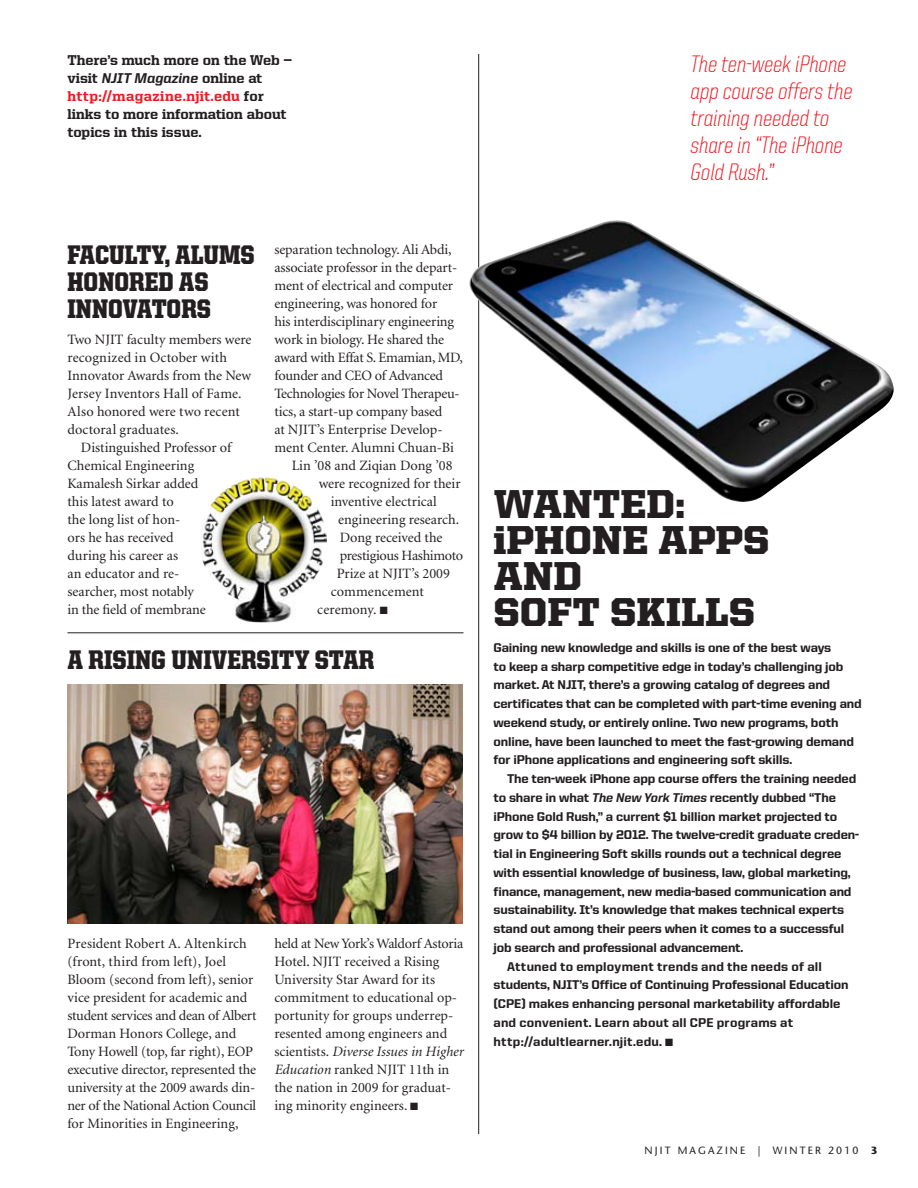
<style>
.page{position:relative;width:918px;height:1188px;background:#fff}
.page>*{position:absolute;margin:0;border:0;box-sizing:border-box;transform-origin:0 0}
.t1{font:900 40.5px/36px "United Serif Reg";color:#231f20}
.t2{font:900 27px/27px "United Serif Semi Cond";color:#231f20}
.t3{font:300 24px/27px "United Italic Semi Cond";letter-spacing:-.01em;color:#ed1c24}
.t4{font:14.25px/18px "Minion";letter-spacing:-.005em;color:#231f20}
.t5{font:800 14.25px/18px "United Serif Reg";color:#231f20}
.t6{font:800 12.75px/18.8px "United Sans Reg";letter-spacing:-.01em;color:#231f20}
.t7{font:800 12.75px "United Sans Reg";letter-spacing:.015em;color:#231f20}
.t8{font:10.5px "Stone Sans";letter-spacing:.2em;color:#231f20}
.s1{font-family:"United Italic Reg"}
.s2{color:#ed1c24}
.s3{font-style:italic}
.s4{font-weight:700}
</style>
<div class="page">
<hr style="left:478px;top:54px;width:1px;height:1080px;background:#231f20">
<img style="left:68px;top:684px;width:395px;height:240px">
<img style="left:201px;top:477px;width:126px;height:145px">
<hr style="left:68px;top:633px;width:396px;height:1px;background:#231f20">
<img style="left:469px;top:220px;width:425px;height:283px">
<p class="t5" style="left:68px;top:51px;width:226px">There’s much more on the Web — visit <span class="s1">NJIT Magazine</span> online at <span class="s2">http://magazine.njit.edu</span> for links to more information about topics in this issue.</p>
<p class="t4" style="left:274px;top:241px;width:179px">separation technology. Ali Abdi,</p>
<p class="t4" style="left:274px;top:259px;width:184px">associate professor in the depart-</p>
<p class="t4" style="left:274px;top:277px;width:180px">ment of electrical and computer</p>
<p class="t4" style="left:274px;top:295px;width:164px">engineering, was honored for</p>
<p class="t4" style="left:274px;top:313px;width:181px">his interdisciplinary engineering</p>
<p class="t4" style="left:274px;top:331px;width:171px">work in biology. He shared the</p>
<p class="t4" style="left:274px;top:349px;width:190px">award with Effat S. Emamian, MD,</p>
<p class="t4" style="left:274px;top:367px;width:170px">founder and CEO of Advanced</p>
<p class="t4" style="left:274px;top:385px;width:187px">Technologies for Novel Therapeu-</p>
<p class="t4" style="left:274px;top:403px;width:169px">tics, a start-up company based</p>
<p class="t4" style="left:274px;top:421px;width:170px">at NJIT’s Enterprise Develop-</p>
<p class="t4" style="left:274px;top:439px;width:181px">ment Center. Alumni Chuan-Bi</p>
<p class="t4" style="left:292px;top:457px;width:162px">Lin ’08 and Ziqian Dong ’08</p>
<p class="t4" style="left:319px;top:475px;width:143px">were recognized for their</p>
<p class="t4" style="left:331px;top:493px;width:107px">inventive electrical</p>
<p class="t4" style="left:338px;top:511px;width:122px">engineering research.</p>
<p class="t4" style="left:340px;top:529px;width:104px">Dong received the</p>
<p class="t4" style="left:340px;top:547px;width:125px">prestigious Hashimoto</p>
<p class="t4" style="left:337px;top:565px;width:115px">Prize at NJIT’s 2009</p>
<p class="t4" style="left:331px;top:583px;width:95px">commencement</p>
<p class="t4" style="left:317px;top:601px;width:72px">ceremony. ■</p>
<h2 class="t2" style="left:68px;top:645px;width:308px">A RISING UNIVERSITY STAR</h2>
<h2 class="t2" style="left:68px;top:240px;width:189px">FACULTY, ALUMS<br>HONORED AS<br>INNOVATORS</h2>
<p class="t4" style="left:68px;top:331px;width:186px">Two NJIT faculty members were recognized in October with<br>Innovator Awards from the New<br>Jersey Inventors Hall of Fame.<br>Also honored were two recent doctoral graduates.</p>
<p class="t4" style="left:68px;top:439px;width:165px;text-indent:13px">Distinguished Professor of<br>Chemical Engineering<br>Kamalesh Sirkar added<br>this latest award to<br>the long list of hon-<br>ors he has received<br>during his career as<br>an educator and re&shy;searcher, most notably<br>in the field of membrane</p>
<p class="t4" style="left:68px;top:935px;width:190px">President Robert A. Altenkirch (front, third from left), Joel<br>Bloom (second from left), senior vice president for academic and student services and dean of Albert<br>Dorman Honors College, and<br>Tony Howell (top, far right), EOP executive director, represented the university at the 2009 awards din&shy;ner of the National Action Council for Minorities in Engineering,</p>
<p class="t4" style="left:274px;top:935px;width:191px">held at New York’s Waldorf Astoria<br>Hotel. NJIT received a Rising<br>University Star Award for its commitment to educational op&shy;portunity for groups underrep&shy;resented among engineers and scientists. <span class="s3">Diverse Issues in Higher<br>Education</span> ranked NJIT 11th in the nation in 2009 for graduat&shy;ing minority engineers. ■</p>
<h3 class="t3" style="left:691px;top:51px;width:164px">The ten-week iPhone app course offers the training needed to share in “The iPhone<br>Gold Rush.”</h3>
<h1 class="t1" style="left:494px;top:486px;width:194px">WANTED:<br>IPHONE APP</h1>
<h1 class="t1" style="left:743px;top:522px;width:28px">S</h1>
<h1 class="t1" style="left:494px;top:558px;width:263px">AND<br>SOFT SKILLS</h1>
<p class="t6" style="left:494px;top:638px;width:370px">Gaining new knowledge and skills is one of the best ways<br>to keep a sharp competitive edge in today’s challenging job market. At NJIT, there’s a growing catalog of degrees and certificates that can be completed with part-time evening and weekend study, or entirely online. Two new programs, both online, have been launched to meet the fast-growing demand for iPhone applications and engineering soft skills.</p>
<p class="t6" style="left:507px;top:769px;width:351px">The ten-week iPhone app course offers the training needed</p>
<p class="t6" style="left:494px;top:788px;width:344px">to share in what <span class="s1">The New York Times</span> recently dubbed “The</p>
<p class="t6" style="left:494px;top:807px;width:345px">iPhone Gold Rush,” a current $1 billion market projected to</p>
<p class="t6" style="left:494px;top:825px;width:367px">grow to $4 billion by 2012. The twelve-credit graduate creden-</p>
<p class="t6" style="left:494px;top:844px;width:349px">tial in Engineering Soft skills rounds out a technical degree</p>
<p class="t6" style="left:494px;top:863px;width:359px">with essential knowledge of business, law, global marketing,</p>
<p class="t6" style="left:494px;top:882px;width:360px">finance, management, new media-based communication and</p>
<p class="t6" style="left:494px;top:900px;width:352px">sustainability. It’s knowledge that makes technical experts</p>
<p class="t6" style="left:494px;top:919px;width:352px">stand out among their peers when it comes to a successful</p>
<p class="t6" style="left:494px;top:938px;width:251px">job search and professional advancement.</p>
<p class="t7" style="left:507px;top:959px;width:316px">Attuned to employment trends and the needs of all</p>
<p class="t6" style="left:494px;top:975px;width:357px">students, NJIT’s Office of Continuing Professional Education</p>
<p class="t6" style="left:494px;top:994px;width:349px">(CPE) makes enhancing personal marketability affordable</p>
<p class="t7" style="left:494px;top:1015px;width:301px">and convenient. Learn about all CPE programs at</p>
<p class="t7" style="left:494px;top:1034px;width:181px">http://adultlearner.njit.edu. ■</p>
<p class="t8" style="left:645px;top:1144px;width:234px">NJIT MAGAZINE | WINTER 2010 <span class="s4">3</span></p>
</div>
